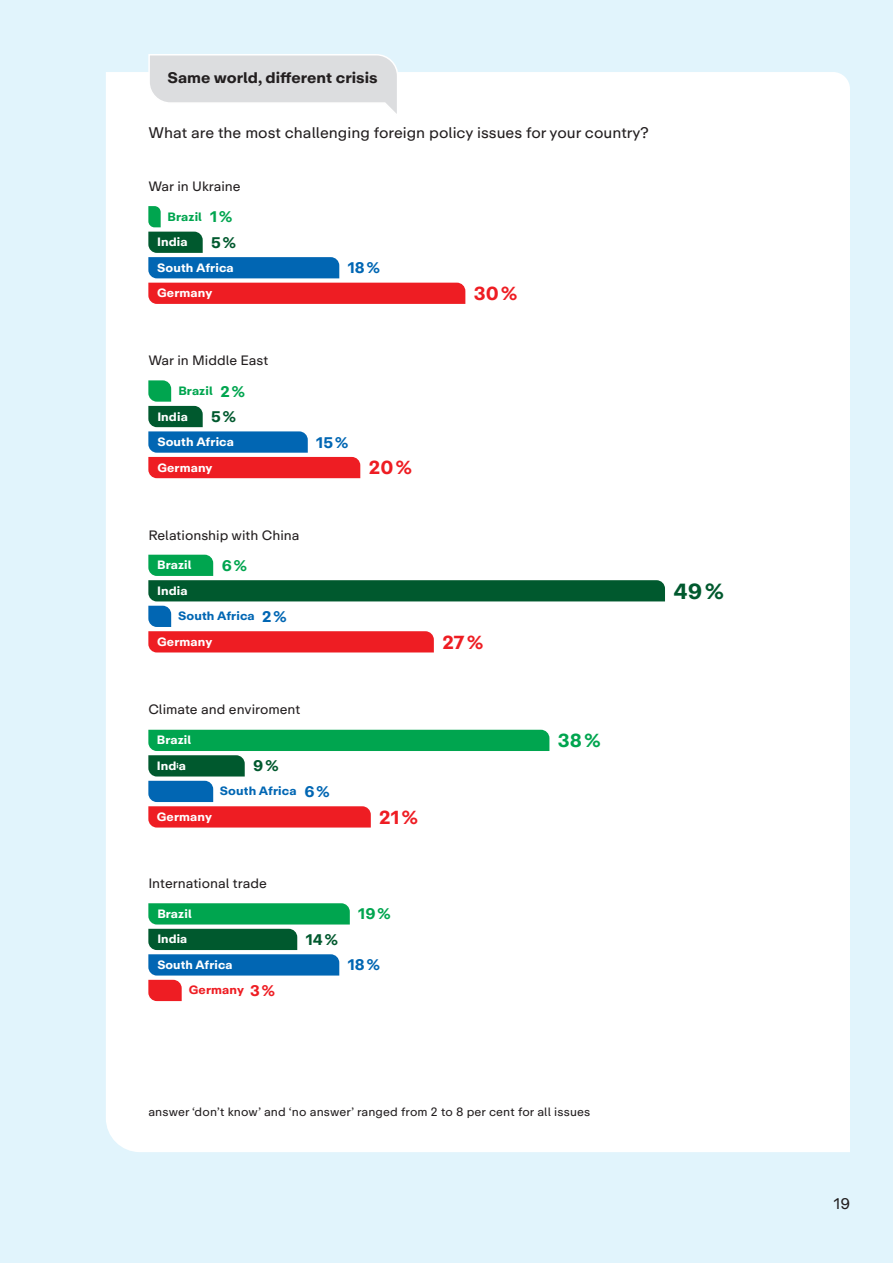
<style>
.page{position:relative;width:893px;height:1263px;background:#e1f4fc}
.page>*{position:absolute;margin:0;border:0;box-sizing:border-box;transform-origin:0 0}
.t1{font:700 21.75px "Koerber Repro";color:#00592e}
.t2{font:700 18.75px "Koerber Repro";color:#ee1d23}
.t3{font:700 18.75px "Koerber Repro";color:#00a54f}
.t4{font:15.3px "Koerber Repro";color:#231f20}
.t5{font:700 15.3px "Koerber Repro";color:#231f20}
.t6{font:700 15.3px "Koerber Repro";color:#0166b3}
.t7{font:700 15.3px "Koerber Repro";color:#00592e}
.t8{font:700 15.3px "Koerber Repro";color:#00a54f}
.t9{font:700 15.3px "Koerber Repro";color:#ee1d23}
.t10{font:13.5px "Koerber Repro";color:#231f20}
.t11{font:700 12px/25.5px "Koerber Repro";letter-spacing:.01em;color:#fff}
.t12{font:12px "Koerber Repro";letter-spacing:.01em;color:#231f20}
.t13{font:700 12px "Koerber Repro";letter-spacing:.01em;color:#0166b3}
.t14{font:700 12px "Koerber Repro";letter-spacing:.01em;color:#00a54f}
.t15{font:700 12px "Koerber Repro";letter-spacing:.01em;color:#ee1d23}
</style>
<div class="page">
<div style="left:106px;top:72px;width:744px;height:1080px;background:#fff"></div>
<svg style="left:148px;top:206px;width:317px;height:98px;background:#cfb3bc"></svg>
<svg style="left:148px;top:380px;width:212px;height:98px;background:#beabb4"></svg>
<svg style="left:148px;top:555px;width:517px;height:97px;background:#bcbcb2"></svg>
<svg style="left:148px;top:730px;width:401px;height:97px;background:#afc3b1"></svg>
<svg style="left:148px;top:903px;width:202px;height:98px;background:#6baaa1"></svg>
<svg style="left:148px;top:54px;width:252px;height:64px;background:#e5e6e8"></svg>
<p class="t5" style="left:167px;top:67px;width:212px">Same world, different crisis</p>
<p class="t4" style="left:148px;top:123px;width:502px">What are the most challenging foreign policy issues for your country?</p>
<p class="t10" style="left:148px;top:178px;width:94px">War in Ukraine</p>
<p class="t8" style="left:210px;top:207px;width:24px">1 %</p>
<p class="t14" style="left:168px;top:209px;width:36px">Brazil</p>
<p class="t11" style="left:157px;top:229px;width:78px">India<br>South Africa<br>Germany</p>
<p class="t7" style="left:211px;top:232px;width:26px">5 %</p>
<p class="t6" style="left:348px;top:258px;width:34px">18 %</p>
<p class="t10" style="left:148px;top:352px;width:122px">War in Middle East</p>
<p class="t8" style="left:221px;top:381px;width:26px">2 %</p>
<p class="t14" style="left:178px;top:383px;width:36px">Brazil</p>
<p class="t11" style="left:157px;top:404px;width:78px">India<br>South Africa<br>Germany</p>
<p class="t7" style="left:211px;top:406px;width:26px">5 %</p>
<p class="t6" style="left:316px;top:432px;width:33px">15 %</p>
<h2 class="t2" style="left:369px;top:455px;width:45px">20 %</h2>
<p class="t10" style="left:148px;top:526px;width:153px">Relationship with China</p>
<p class="t8" style="left:222px;top:555px;width:27px">6 %</p>
<p class="t11" style="left:157px;top:552px;width:36px">Brazil<br>India</p>
<p class="t13" style="left:178px;top:608px;width:78px">South Africa</p>
<p class="t11" style="left:157px;top:629px;width:57px">Germany</p>
<p class="t6" style="left:262px;top:606px;width:26px">2 %</p>
<p class="t10" style="left:148px;top:700px;width:153px">Climate and enviroment</p>
<p class="t11" style="left:157px;top:727px;width:36px">Brazil<br>India</p>
<p class="t7" style="left:253px;top:756px;width:27px">9 %</p>
<p class="t11" style="left:157px;top:804px;width:57px">Germany</p>
<p class="t13" style="left:220px;top:783px;width:78px">South Africa</p>
<p class="t6" style="left:304px;top:781px;width:27px">6 %</p>
<h2 class="t2" style="left:379px;top:805px;width:40px">21 %</h2>
<p class="t10" style="left:148px;top:874px;width:120px">International trade</p>
<p class="t11" style="left:157px;top:901px;width:77px">Brazil<br>India<br>South Africa</p>
<p class="t15" style="left:189px;top:982px;width:57px">Germany</p>
<p class="t9" style="left:250px;top:980px;width:26px">3 %</p>
<p class="t7" style="left:306px;top:929px;width:34px">14 %</p>
<p class="t8" style="left:358px;top:904px;width:34px">19 %</p>
<p class="t6" style="left:348px;top:955px;width:34px">18 %</p>
<h2 class="t2" style="left:474px;top:281px;width:45px">30 %</h2>
<h2 class="t2" style="left:442px;top:629px;width:42px">27 %</h2>
<h2 class="t3" style="left:558px;top:728px;width:44px">38 %</h2>
<h1 class="t1" style="left:674px;top:577px;width:52px">49 %</h1>
<p class="t12" style="left:148px;top:1104px;width:443px">answer ‘don’t know’ and ‘no answer’ ranged from 2 to 8 per cent for all issues</p>
<p class="t4" style="left:834px;top:1194px;width:18px">19</p>
</div>
